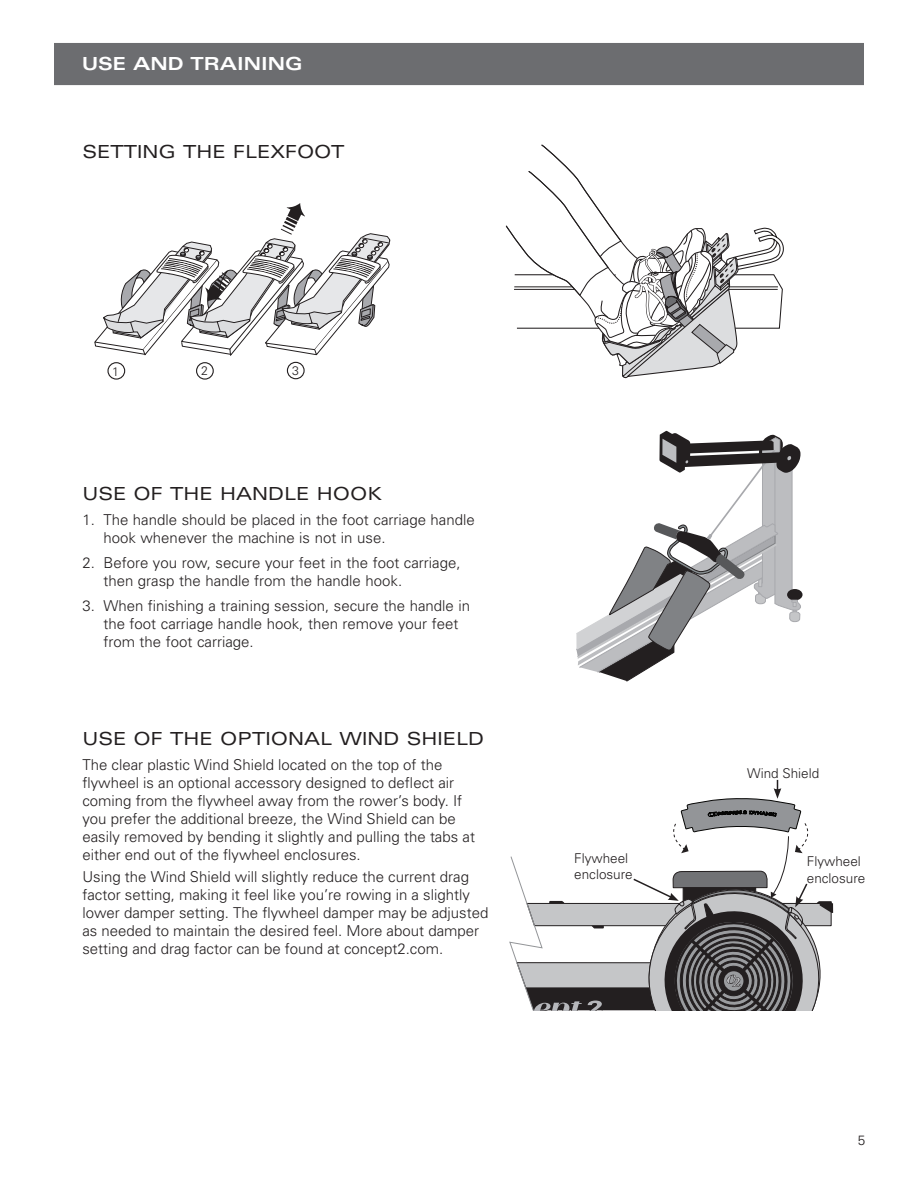
<style>
.page{position:relative;width:918px;height:1188px;background:#fff}
.page>*{position:absolute;margin:0;border:0;box-sizing:border-box;transform-origin:0 0}
.t1{font:expanded 18px "Univers";color:#231f20}
.t2{font:700 expanded 18px "Univers";color:#fff}
.t3{font:300 15px/18px "Univers";color:#231f20}
.t4{font:300 13.5px/16.2px "Univers";color:#231f20}
.body_text{font:300 12.3px "Univers";color:#231f20}
</style>
<div class="page">
<div style="left:54px;top:43px;width:810px;height:42px;background:#6c6d70"></div>
<svg style="left:505px;top:144px;width:279px;height:234px"></svg>
<div style="left:107px;top:362px;width:18px;height:18px;border:1px solid #231f20;border-radius:50%"></div>
<div style="left:196px;top:362px;width:18px;height:18px;border:1px solid #231f20;border-radius:50%"></div>
<div style="left:287px;top:362px;width:18px;height:17px;border:1px solid #231f20;border-radius:50%"></div>
<svg style="left:94px;top:203px;width:296px;height:153px"></svg>
<svg style="left:576px;top:431px;width:225px;height:251px"></svg>
<svg style="left:509px;top:780px;width:324px;height:230px"></svg>
<p class="t2" style="left:82px;top:53px;width:222px">USE AND TRAINING</p>
<p class="t1" style="left:82px;top:141px;width:264px">SETTING THE FLEXFOOT</p>
<p class="body_text" style="left:112px;top:364px;width:8px">1</p>
<p class="body_text" style="left:201px;top:363px;width:8px">2</p>
<p class="body_text" style="left:292px;top:363px;width:8px">3</p>
<p class="t1" style="left:82px;top:483px;width:301px">USE OF THE HANDLE HOOK</p>
<p class="t3" style="left:103px;top:510px;width:373px;text-indent:-21px">1. The handle should be placed in the foot carriage handle hook whenever the machine is not in use.</p>
<p class="t3" style="left:103px;top:553px;width:359px;text-indent:-21px">2. Before you row, secure your feet in the foot carriage, then grasp the handle from the handle hook.</p>
<p class="t3" style="left:103px;top:596px;width:368px;text-indent:-21px">3. When finishing a training session, secure the handle in the foot carriage handle hook, then remove your feet from the foot carriage.</p>
<p class="t1" style="left:82px;top:728px;width:403px">USE OF THE OPTIONAL WIND SHIELD</p>
<p class="t3" style="left:82px;top:755px;width:394px">The clear plastic Wind Shield located on the top of the flywheel is an optional accessory designed to deflect air coming from the flywheel away from the rower’s body. If you prefer the additional breeze, the Wind Shield can be easily removed by bending it slightly and pulling the tabs at either end out of the flywheel enclosures.</p>
<p class="t3" style="left:82px;top:868px;width:407px">Using the Wind Shield will slightly reduce the current drag factor setting, making it feel like you’re rowing in a slightly lower damper setting. The flywheel damper may be adjusted as needed to maintain the desired feel. More about damper setting and drag factor can be found at concept2.com.</p>
<p class="t4" style="left:574px;top:849px;width:60px">Flywheel enclosure</p>
<p class="t4" style="left:747px;top:765px;width:74px">Wind Shield</p>
<p class="t4" style="left:807px;top:853px;width:60px">Flywheel enclosure</p>
<p class="t4" style="left:858px;top:1132px;width:9px">5</p>
</div>
